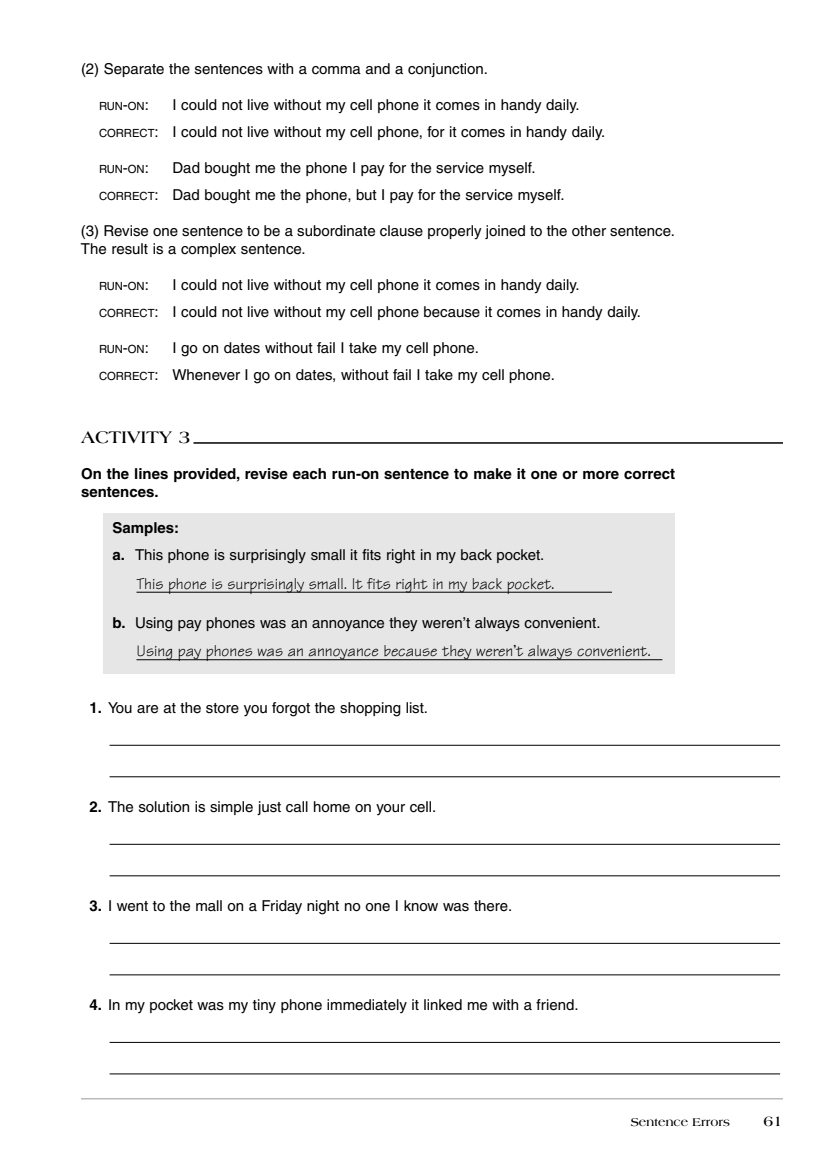
<style>
.page{position:relative;width:837px;height:1175px;background:#fff}
.page>*{position:absolute;margin:0;border:0;box-sizing:border-box;transform-origin:0 0}
.t1{font:700 18px "Americana";color:#000}
.t2{font:16.5px "Tekton";color:#000}
.t3{font:15px/27px "Helvetica";color:#000}
.t4{font:700 15px/18px "Helvetica";color:#000}
.t5{font:700 12px "Americana";color:#000}
.t6{font:11.25px "Helvetica";color:#000}
.s1{font-size:15px}
.s2{font-size:11.25px}
.s3{font-weight:700}
.s4{color:#fff}
</style>
<div class="page">
<svg style="left:81px;top:442px;width:702px;height:658px"></svg>
<p class="t3" style="left:81px;top:56px;width:409px">(2) Separate the sentences with a comma and a conjunction.</p>
<p class="t6" style="left:99px;top:102px;width:51px">RUN<span class="s1">-</span>ON<span class="s1">:</span></p>
<p class="t3" style="left:99px;top:92px;width:508px;text-indent:73px">I could not live without my cell phone it comes in handy daily.<br><span class="s2">CORRECT</span>: I could not live without my cell phone, for it comes in handy daily.</p>
<p class="t6" style="left:99px;top:165px;width:51px">RUN<span class="s1">-</span>ON<span class="s1">:</span></p>
<p class="t3" style="left:99px;top:155px;width:467px;text-indent:74px">Dad bought me the phone I pay for the service myself.<br><span class="s2">CORRECT</span>: Dad bought me the phone, but I pay for the service myself.</p>
<p class="t3" style="left:81px;top:223px;width:596px;line-height:18px">(3) Revise one sentence to be a subordinate clause properly joined to the other sentence.<br>The result is a complex sentence.</p>
<p class="t6" style="left:99px;top:282px;width:51px">RUN<span class="s1">-</span>ON<span class="s1">:</span></p>
<p class="t3" style="left:99px;top:272px;width:543px;text-indent:73px">I could not live without my cell phone it comes in handy daily.<br><span class="s2">CORRECT</span>: I could not live without my cell phone because it comes in handy daily.</p>
<p class="t6" style="left:99px;top:345px;width:51px">RUN<span class="s1">-</span>ON<span class="s1">:</span></p>
<p class="t3" style="left:99px;top:335px;width:457px;text-align:center">I go on dates without fail I take my cell phone.<br><span class="s2">CORRECT</span>: Whenever I go on dates, without fail I take my cell phone.</p>
<p class="t1" style="left:81px;top:430px;width:111px">ACTIVITY 3</p>
<p class="t4" style="left:81px;top:466px;width:596px">On the lines provided, revise each run-on sentence to make it one or more correct sentences.</p>
<p class="t3" style="left:112px;top:515px;width:433px"><span class="s3">Samples:<br>a.</span> This phone is surprisingly small it fits right in my back pocket.</p>
<p class="t2" style="left:136px;top:578px;width:420px">This phone is surprisingly small. It fits right in my back pocket.</p>
<p class="t3" style="left:112px;top:610px;width:490px"><span class="s3">b.</span> Using pay phones was an annoyance they weren’t always convenient.</p>
<p class="t2" style="left:136px;top:645px;width:516px">Using pay phones was an annoyance because they weren’t always convenient.</p>
<p class="t3" style="left:89px;top:695px;width:340px"><span class="s3">1.</span> You are at the store you forgot the shopping list.</p>
<p class="t3" style="left:89px;top:794px;width:348px"><span class="s3">2.</span> The solution is simple just call home on your cell.</p>
<p class="t3" style="left:89px;top:893px;width:424px"><span class="s3">3.</span> I went to the mall on a Friday night no one I know was there.</p>
<p class="t3" style="left:89px;top:992px;width:491px"><span class="s3">4.</span> In my pocket was my tiny phone immediately it linked me with a friend.</p>
<p class="t5" style="left:631px;top:1117px;width:154px">Sentence Errors <span class="s4">■</span> <span class="s1">61</span></p>
</div>
